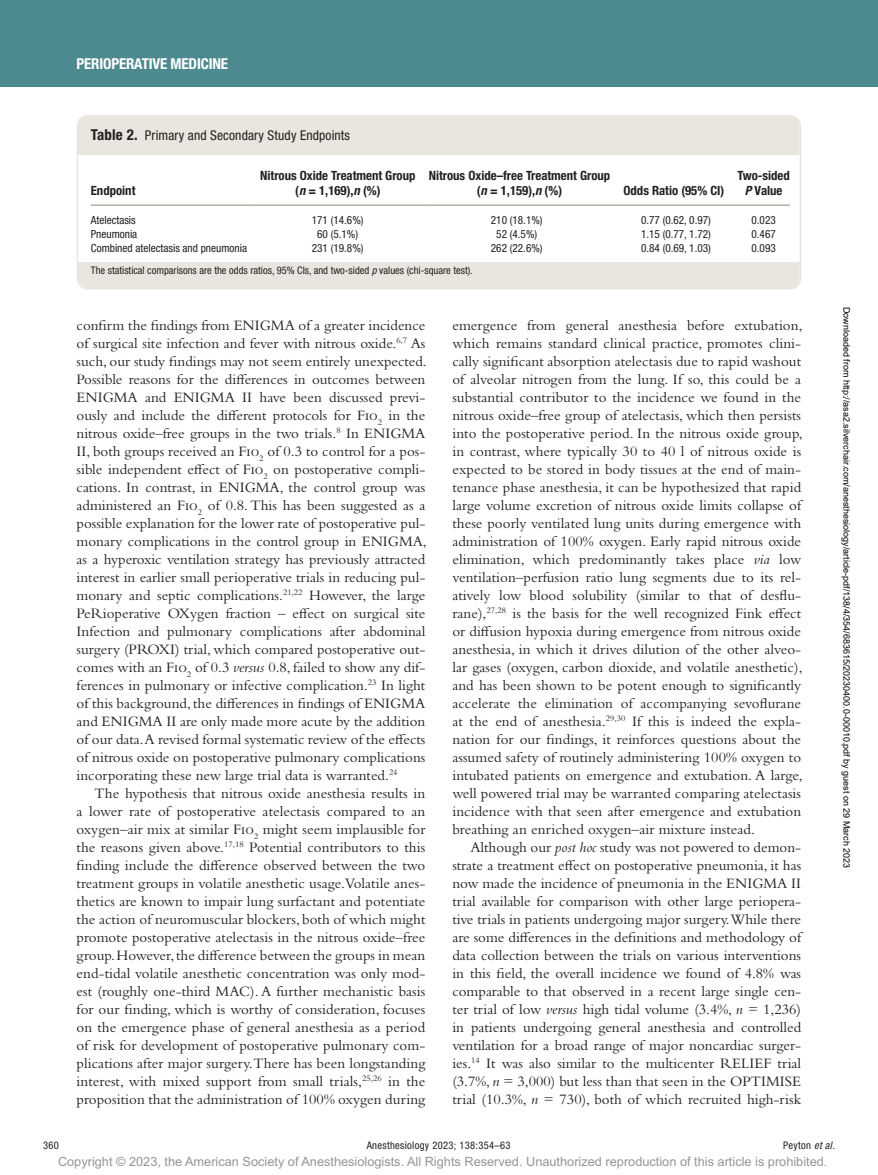
<style>
.page{position:relative;width:878px;height:1175px;background:#fff}
.page>*{position:absolute;margin:0;border:0;box-sizing:border-box;transform-origin:0 0}
.t1{font:15px/18px "Bembo Std";letter-spacing:.005em;color:#231f20;text-align:justify}
.t2{font:700 condensed 15px "Helvetica Neue LT Std";letter-spacing:-.01em;color:#fff}
.t3{font:condensed 13.5px "Helvetica Neue LT Std";letter-spacing:.01em;color:#231f20}
.t4{font:700 condensed 12.75px/15px "Helvetica Neue LT Std";color:#231f20;text-align:center}
.t5{font:12.75px "Arial MT Std";color:#939598}
.t6{font:condensed 11.25px "Helvetica Neue LT Std";color:#231f20}
.t7{font:condensed 10.5px "Helvetica Neue LT Std";color:#231f20}
.t8{font:condensed 10.5px "Helvetica Neue LT Std";letter-spacing:.03em;color:#231f20}
.t9{font:9px "Arial";color:#000}
.s1{font-weight:700;font-size:15px}
.s2{font-style:italic}
</style>
<div class="page">
<div style="left:0;top:0;width:878px;height:86px;background:#4d8a90"></div>
<div style="left:78px;top:116px;width:721px;height:38px;background:#e9e6df"></div>
<div style="left:78px;top:262px;width:721px;height:26px;background:#e9e6df"></div>
<hr style="left:91px;top:205px;width:165px;height:1px;background:#9f967d">
<hr style="left:256px;top:205px;width:168px;height:1px;background:#9f967d">
<hr style="left:424px;top:205px;width:195px;height:1px;background:#9f967d">
<hr style="left:619px;top:205px;width:114px;height:1px;background:#9f967d">
<hr style="left:733px;top:205px;width:56px;height:1px;background:#9f967d">
<div style="left:77px;top:115px;width:724px;height:175px;border:2px solid #e9e6df;border-radius:11px"></div>
<p class="t2" style="left:77px;top:54px;width:153px">Perioperative Medicine</p>
<p class="t3" style="left:91px;top:127px;width:261px"><span class="s1">Table 2.</span> Primary and Secondary Study Endpoints</p>
<p class="t4" style="left:91px;top:183px;width:46px">Endpoint</p>
<p class="t4" style="left:260px;top:168px;width:157px">Nitrous Oxide Treatment Group (<span class="s2">n</span> = 1,169),<span class="s2">n</span> (%)</p>
<p class="t4" style="left:429px;top:168px;width:183px">Nitrous Oxide–free Treatment Group (<span class="s2">n</span> = 1,159),<span class="s2">n</span> (%)</p>
<p class="t4" style="left:623px;top:183px;width:102px">Odds Ratio (95% CI)</p>
<p class="t4" style="left:737px;top:168px;width:54px">Two-sided<br><span class="s2">P</span> Value</p>
<p class="t6" style="left:91px;top:213px;width:46px">Atelectasis</p>
<p class="t6" style="left:312px;top:213px;width:53px">171 (14.6%)</p>
<p class="t6" style="left:491px;top:213px;width:53px">210 (18.1%)</p>
<p class="t6" style="left:641px;top:213px;width:71px">0.77 (0.62, 0.97)</p>
<p class="t6" style="left:751px;top:213px;width:26px">0.023</p>
<p class="t6" style="left:91px;top:227px;width:48px">Pneumonia</p>
<p class="t6" style="left:317px;top:227px;width:42px">60 (5.1%)</p>
<p class="t6" style="left:496px;top:227px;width:42px">52 (4.5%)</p>
<p class="t6" style="left:641px;top:227px;width:71px">1.15 (0.77, 1.72)</p>
<p class="t6" style="left:751px;top:227px;width:26px">0.467</p>
<p class="t6" style="left:91px;top:241px;width:158px">Combined atelectasis and pneumonia</p>
<p class="t6" style="left:312px;top:241px;width:53px">231 (19.8%)</p>
<p class="t6" style="left:491px;top:241px;width:53px">262 (22.6%)</p>
<p class="t6" style="left:641px;top:241px;width:71px">0.84 (0.69, 1.03)</p>
<p class="t6" style="left:751px;top:241px;width:26px">0.093</p>
<p class="t7" style="left:91px;top:264px;width:383px">The statistical comparisons are the odds ratios, 95% CIs, and two-sided <span class="s2">p</span> values (chi-square test).</p>
<p class="t1" style="left:77px;top:316px;width:352px">confirm the findings from ENIGMA of a greater incidence of surgical site infection and fever with nitrous oxide.<sup>6,7</sup> As such, our study findings may not seem entirely unexpected.<br>Possible reasons for the differences in outcomes between ENIGMA and ENIGMA II have been discussed previ&shy;ously and include the different protocols for Fio<sub>2</sub> in the nitrous oxide–free groups in the two trials.<sup>8</sup> In ENIGMA II, both groups received an Fio<sub>2</sub> of 0.3 to control for a pos&shy;sible independent effect of Fio<sub>2</sub> on postoperative compli&shy;cations. In contrast, in ENIGMA, the control group was administered an Fio<sub>2</sub> of 0.8. This has been suggested as a possible explanation for the lower rate of postoperative pul&shy;monary complications in the control group in ENIGMA, as a hyperoxic ventilation strategy has previously attracted interest in earlier small perioperative trials in reducing pul&shy;monary and septic complications.<sup>21,22</sup> However, the large PeRioperative OXygen fraction – effect on surgical site Infection and pulmonary complications after abdominal surgery (PROXI) trial, which compared postoperative out&shy;comes with an Fio<sub>2</sub> of 0.3 <span class="s2">versus</span> 0.8, failed to show any dif&shy;ferences in pulmonary or infective complication.<sup>23</sup> In light of this background, the differences in findings of ENIGMA and ENIGMA II are only made more acute by the addition of our data.A revised formal systematic review of the effects of nitrous oxide on postoperative pulmonary complications incorporating these new large trial data is warranted.<sup>24</sup></p>
<p class="t1" style="left:77px;top:784px;width:350px;text-indent:18px">The hypothesis that nitrous oxide anesthesia results in a lower rate of postoperative atelectasis compared to an oxygen–air mix at similar Fio<sub>2</sub> might seem implausible for the reasons given above.<sup>17,18</sup> Potential contributors to this finding include the difference observed between the two treatment groups in volatile anesthetic usage.Volatile anes&shy;thetics are known to impair lung surfactant and potentiate the action of neuromuscular blockers, both of which might promote postoperative atelectasis in the nitrous oxide–free group. However, the difference between the groups in mean end-tidal volatile anesthetic concentration was only mod&shy;est (roughly one-third MAC). A further mechanistic basis for our finding, which is worthy of consideration, focuses on the emergence phase of general anesthesia as a period of risk for development of postoperative pulmonary com&shy;plications after major surgery.There has been longstanding interest, with mixed support from small trials,<sup>25,26</sup> in the proposition that the administration of 100% oxygen during</p>
<p class="t1" style="left:452px;top:316px;width:352px">emergence from general anesthesia before extubation, which remains standard clinical practice, promotes clini&shy;cally significant absorption atelectasis due to rapid washout of alveolar nitrogen from the lung. If so, this could be a substantial contributor to the incidence we found in the nitrous oxide–free group of atelectasis, which then persists into the postoperative period. In the nitrous oxide group, in contrast, where typically 30 to 40 l of nitrous oxide is expected to be stored in body tissues at the end of main&shy;tenance phase anesthesia, it can be hypothesized that rapid large volume excretion of nitrous oxide limits collapse of these poorly ventilated lung units during emergence with administration of 100% oxygen. Early rapid nitrous oxide elimination, which predominantly takes place <span class="s2">via</span> low ventilation–perfusion ratio lung segments due to its rel&shy;atively low blood solubility (similar to that of desflu&shy;rane),<sup>27,28</sup> is the basis for the well recognized Fink effect or diffusion hypoxia during emergence from nitrous oxide anesthesia, in which it drives dilution of the other alveo&shy;lar gases (oxygen, carbon dioxide, and volatile anesthetic), and has been shown to be potent enough to significantly accelerate the elimination of accompanying sevoflurane at the end of anesthesia.<sup>29,30</sup> If this is indeed the expla&shy;nation for our findings, it reinforces questions about the assumed safety of routinely administering 100% oxygen to intubated patients on emergence and extubation. A large, well powered trial may be warranted comparing atelectasis incidence with that seen after emergence and extubation breathing an enriched oxygen–air mixture instead.</p>
<p class="t1" style="left:452px;top:838px;width:350px;text-indent:18px">Although our <span class="s2">post hoc</span> study was not powered to demon&shy;strate a treatment effect on postoperative pneumonia, it has now made the incidence of pneumonia in the ENIGMA II trial available for comparison with other large periopera&shy;tive trials in patients undergoing major surgery.While there are some differences in the definitions and methodology of data collection between the trials on various interventions in this field, the overall incidence we found of 4.8% was comparable to that observed in a recent large single cen&shy;ter trial of low <span class="s2">versus</span> high tidal volume (3.4%, <span class="s2">n</span> = 1,236) in patients undergoing general anesthesia and controlled ventilation for a broad range of major noncardiac surger&shy;ies.<sup>14</sup> It was also similar to the multicenter RELIEF trial (3.7%, <span class="s2">n</span> = 3,000) but less than that seen in the OPTIMISE trial (10.3%, <span class="s2">n</span> = 730), both of which recruited high-risk</p>
<p class="t9" style="left:850px;top:306px;width:563px;rotate:90deg">Downloaded from http://asa2.silverchair.com/anesthesiology/article-pdf/138/4/354/683615/20230400.0-00010.pdf by guest on 29 March 2023</p>
<p class="t7" style="left:43px;top:1139px;width:17px">360</p>
<p class="t8" style="left:367px;top:1139px;width:145px">Anesthesiology 2023; 138:354–63</p>
<p class="t7" style="left:783px;top:1139px;width:53px">Peyton <span class="s2">et al.</span></p>
<p class="t5" style="left:58px;top:1154px;width:771px">Copyright © 2023, the American Society of Anesthesiologists. All Rights Reserved. Unauthorized reproduction of this article is prohibited.</p>
</div>
